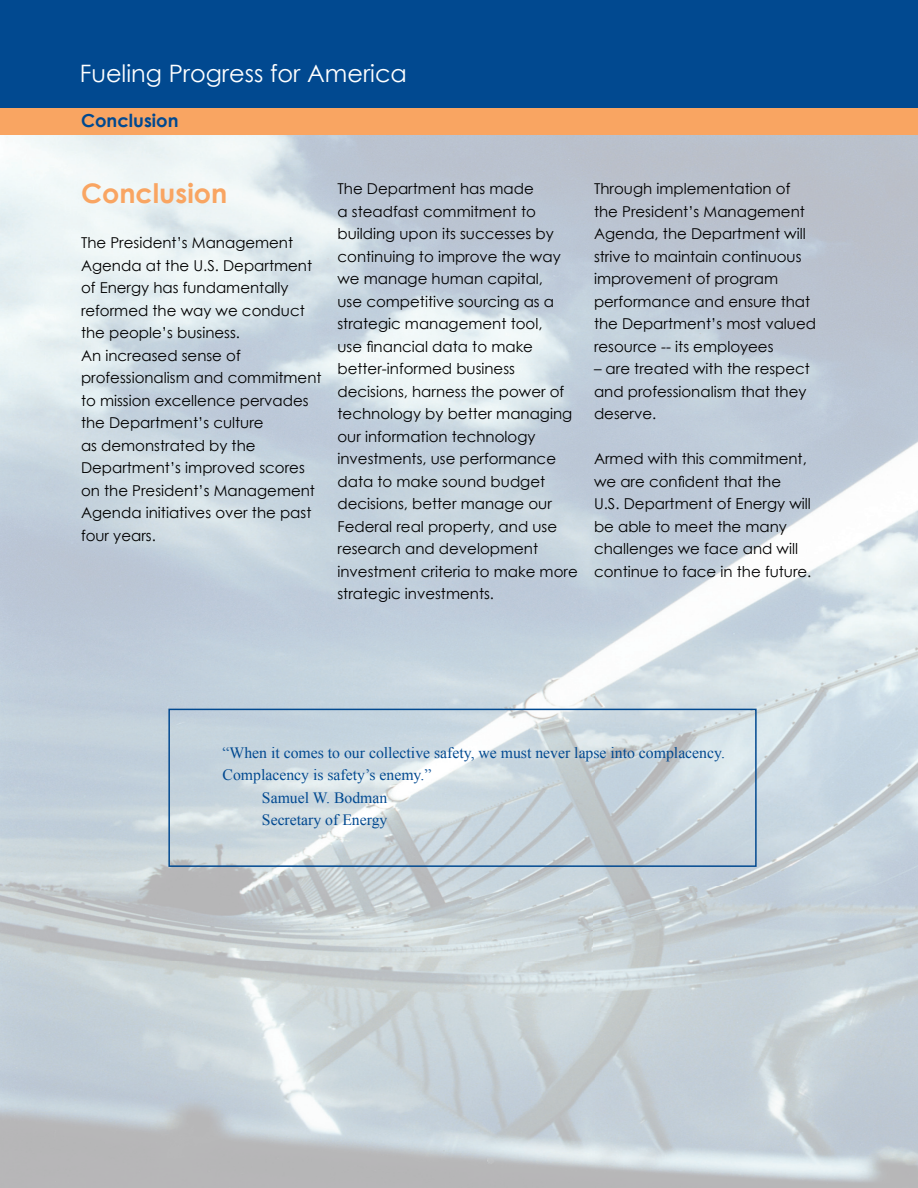
<style>
.page{position:relative;width:918px;height:1188px;background:#fff}
.page>*{position:absolute;margin:0;border:0;box-sizing:border-box;transform-origin:0 0}
.t1{font:700 27px "Century Gothic";color:#f9a562}
.t2{font:24px "Century Gothic";color:#fff}
.t3{font:700 18px "Century Gothic";color:#014990}
.t4{font:15.75px "Times New Roman";color:#014990}
.t5{font:15px/22.5px "Century Gothic";color:#000}
</style>
<div class="page">
<div style="left:0;top:0;width:918px;height:108px;background:#014990"></div>
<div style="left:0;top:108px;width:918px;height:26px;background:#f9a562"></div>
<img style="left:0;top:135px;width:918px;height:1053px">
<div style="left:168px;top:709px;width:589px;height:158px;border:2px solid #014990"></div>
<h2 class="t2" style="left:80px;top:57px;width:329px">Fueling Progress for America</h2>
<p class="t3" style="left:81px;top:107px;width:99px">Conclusion</p>
<h1 class="t1" style="left:81px;top:173px;width:148px">Conclusion</h1>
<p class="t5" style="left:81px;top:231px;width:242px">The President’s Management<br>Agenda at the U.S. Department of Energy has fundamentally reformed the way we conduct the people’s business.<br>An increased sense of professionalism and commitment to mission excellence pervades the Department’s culture<br>as demonstrated by the<br>Department’s improved scores on the President’s Management<br>Agenda initiatives over the past four years.</p>
<p class="t5" style="left:338px;top:177px;width:242px">The Department has made<br>a steadfast commitment to building upon its successes by continuing to improve the way we manage human capital,<br>use competitive sourcing as a strategic management tool,<br>use financial data to make better-informed business decisions, harness the power of technology by better managing our information technology investments, use performance data to make sound budget decisions, better manage our<br>Federal real property, and use research and development investment criteria to make more strategic investments.</p>
<p class="t5" style="left:594px;top:177px;width:224px">Through implementation of the President’s Management<br>Agenda, the Department will strive to maintain continuous improvement of program performance and ensure that the Department’s most valued resource -- its employees</p>
<p class="t5" style="left:594px;top:357px;width:218px">– are treated with the respect and professionalism that they deserve.</p>
<p class="t5" style="left:594px;top:447px;width:219px">Armed with this commitment, we are confident that the<br>U.S. Department of Energy will be able to meet the many challenges we face and will continue to face in the future.</p>
<p class="t4" style="left:223px;top:742px;width:504px">“When it comes to our collective safety, we must never lapse into complacency.</p>
<p class="t4" style="left:223px;top:764px;width:210px">Complacency is safety’s enemy.”</p>
<p class="t4" style="left:262px;top:787px;width:127px">Samuel W. Bodman</p>
<p class="t4" style="left:262px;top:809px;width:127px">Secretary of Energy</p>
</div>
